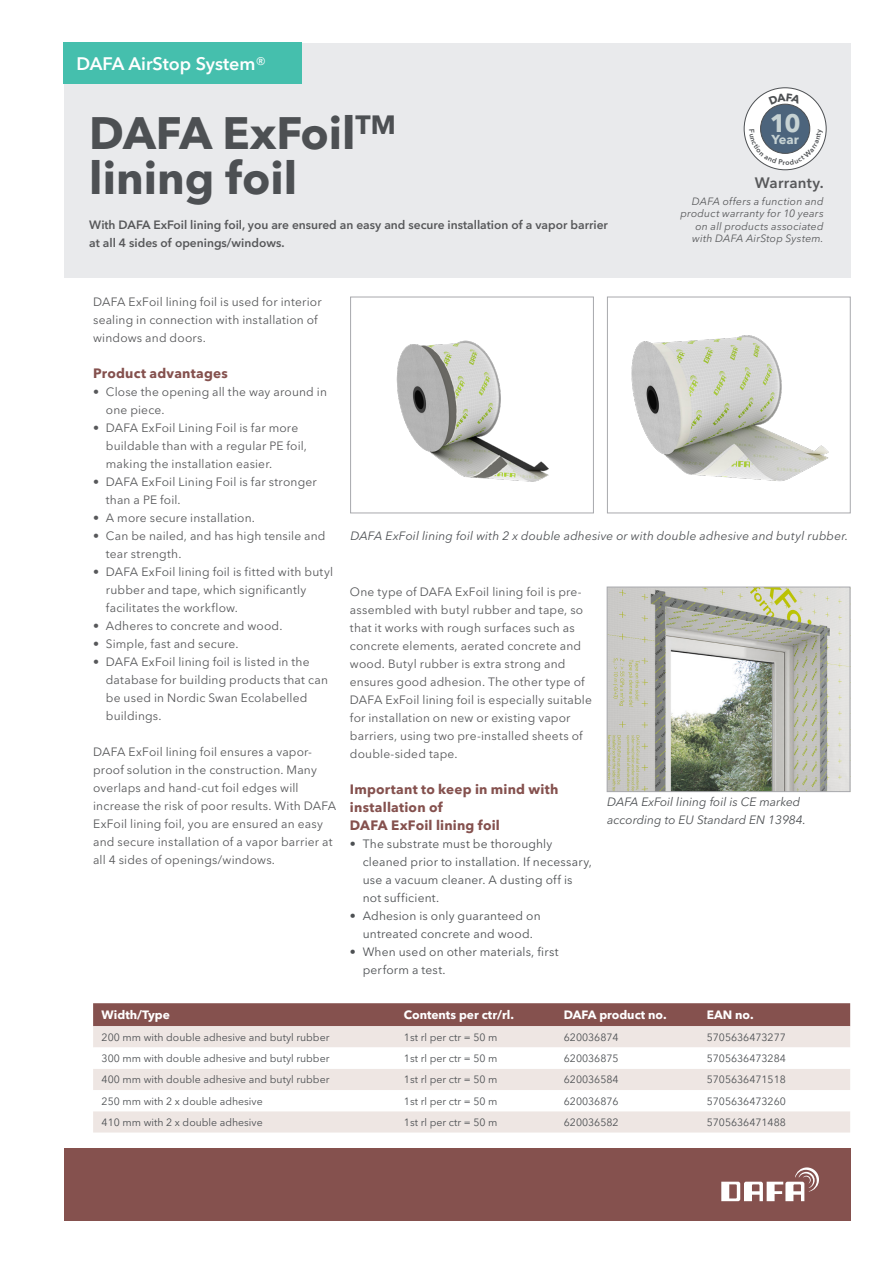
<style>
.page{position:relative;width:893px;height:1263px;background:#fff}
.page>*{position:absolute;margin:0;border:0;box-sizing:border-box;transform-origin:0 0}
.t1{font:700 45px "Avenir Next LT Pro";color:#4d5053}
.t2{font:700 25.05px "Avenir Next LT Pro";color:#c7d3d4}
.t3{font:600 18px "Avenir Next LT Pro";color:#fff}
.underrubrik{font:600 15px "Avenir Next LT Pro";letter-spacing:.01em;color:#57585a}
._2_Rubrik{font:700 13.5px/18px "Avenir Next LT Pro";letter-spacing:.015em;color:#85514e}
.t4{font:700 12.9px "Avenir Next LT Pro";color:#c7d3d4}
._2_Rubrik-2{font:12px/18px "Avenir Next LT Pro";letter-spacing:.015em;color:#57585a}
.t5{font:12px/18px "Avenir Next LT Pro";letter-spacing:.015em;color:#4d5053}
.Billedtekst{font:italic 12px/18px "Avenir Next LT Pro";letter-spacing:.005em;color:#4d5053}
._2_Rubrik-3{font:600 12px/18px "Avenir Next LT Pro";color:#57585a}
.t6{font:700 12px "Avenir Next LT Pro";color:#fff}
.Brødtekst{font:10.5px "Avenir Next LT Pro";color:#4d5053}
.underrubrik-2{font:italic 10.5px/12.6px "Avenir Next LT Pro";letter-spacing:.02em;color:#57585a;text-align:right}
.s1{font-weight:400}
</style>
<div class="page">
<div style="left:64px;top:43px;width:786px;height:234px;background:#e9eaec"></div>
<div style="left:64px;top:43px;width:238px;height:41px;background:#45bfad"></div>
<div style="left:64px;top:1148px;width:786px;height:72px;background:#85514e"></div>
<svg style="left:721px;top:1167px;width:98px;height:34px"></svg>
<img style="left:631px;top:335px;width:198px;height:146px">
<div style="left:607px;top:297px;width:243px;height:216px;border:1px solid #a8a9ad"></div>
<img style="left:396px;top:340px;width:153px;height:142px">
<div style="left:350px;top:297px;width:244px;height:216px;border:1px solid #a8a9ad"></div>
<img style="left:609px;top:589px;width:239px;height:201px">
<div style="left:607px;top:587px;width:243px;height:205px;border:1px solid #a8a9ad"></div>
<div style="left:93px;top:1003px;width:757px;height:23px;background:#85514e"></div>
<div style="left:93px;top:1026px;width:757px;height:106px;background:#eee6e3"></div>
<svg style="left:93px;top:1047px;width:757px;height:64px"></svg>
<div style="left:744px;top:88px;width:82px;height:82px;background:#fff;border-radius:50%"></div>
<div style="left:744px;top:87px;width:82px;height:83px;border:1px solid #4d5053;border-radius:50%"></div>
<div style="left:761px;top:104px;width:49px;height:49px;background:#4c647c;border-radius:50%"></div>
<div style="left:760px;top:104px;width:50px;height:50px;border:1px solid #4d5053;border-radius:50%"></div>
<svg style="left:749px;top:129px;width:74px;height:36px"></svg>
<p class="t3" style="left:77px;top:53px;width:191px">DAFA AirStop System<span class="s1">®</span></p>
<p class="t1" style="left:89px;top:106px;width:308px">DAFA ExFoil<sup>TM</sup></p>
<p class="t1" style="left:89px;top:151px;width:209px">lining foil</p>
<p class="_2_Rubrik-3" style="left:89px;top:216px;width:520px">With DAFA ExFoil lining foil, you are ensured an easy and secure installation of a vapor barrier at all 4 sides of openings/windows.</p>
<p class="t2" style="left:770px;top:108px;width:32px">10</p>
<p class="t4" style="left:771px;top:131px;width:29px">Year</p>
<p class="underrubrik" style="left:755px;top:173px;width:70px">Warranty.</p>
<p class="underrubrik-2" style="left:680px;top:195px;width:145px">DAFA offers a function and product warranty for 10 years on all products associated with DAFA AirStop System.</p>
<p class="_2_Rubrik-2" style="left:93px;top:293px;width:230px">DAFA ExFoil lining foil is used for interior sealing in connection with installation of windows and doors.</p>
<p class="_2_Rubrik" style="left:93px;top:364px;width:136px">Product advantages</p>
<p class="_2_Rubrik-2" style="left:106px;top:383px;width:223px;text-indent:-13px">• Close the opening all the way around in one piece.</p>
<p class="_2_Rubrik-2" style="left:106px;top:419px;width:203px;text-indent:-13px">• DAFA ExFoil Lining Foil is far more buildable than with a regular PE foil, making the installation easier.</p>
<p class="_2_Rubrik-2" style="left:106px;top:473px;width:212px;text-indent:-13px">• DAFA ExFoil Lining Foil is far stronger than a PE foil.</p>
<p class="_2_Rubrik-2" style="left:93px;top:509px;width:163px">• A more secure installation.</p>
<p class="_2_Rubrik-2" style="left:106px;top:527px;width:221px;text-indent:-13px">• Can be nailed, and has high tensile and tear strength.</p>
<p class="_2_Rubrik-2" style="left:106px;top:563px;width:229px;text-indent:-13px">• DAFA ExFoil lining foil is fitted with butyl rubber and tape, which significantly facilitates the workflow.</p>
<p class="_2_Rubrik-2" style="left:93px;top:617px;width:191px">• Adheres to concrete and wood.</p>
<p class="_2_Rubrik-2" style="left:93px;top:635px;width:147px">• Simple, fast and secure.</p>
<p class="_2_Rubrik-2" style="left:106px;top:653px;width:224px;text-indent:-13px">• DAFA ExFoil lining foil is listed in the database for building products that can be used in Nordic Swan Ecolabelled buildings.</p>
<p class="_2_Rubrik-2" style="left:93px;top:743px;width:245px">DAFA ExFoil lining foil ensures a vapor&shy;proof solution in the construction. Many overlaps and hand-cut foil edges will increase the risk of poor results. With DAFA ExFoil lining foil, you are ensured an easy and secure installation of a vapor barrier at all 4 sides of openings/windows.</p>
<p class="Billedtekst" style="left:350px;top:527px;width:499px">DAFA ExFoil lining foil with 2 x double adhesive or with double adhesive and butyl rubber.</p>
<p class="_2_Rubrik-2" style="left:350px;top:583px;width:243px">One type of DAFA ExFoil lining foil is pre&shy;assembled with butyl rubber and tape, so that it works with rough surfaces such as concrete elements, aerated concrete and wood. Butyl rubber is extra strong and ensures good adhesion. The other type of DAFA ExFoil lining foil is especially suitable for installation on new or existing vapor barriers, using two pre-installed sheets of double-sided tape.</p>
<p class="_2_Rubrik" style="left:350px;top:780px;width:210px">Important to keep in mind with installation of</p>
<p class="_2_Rubrik" style="left:350px;top:816px;width:151px">DAFA ExFoil lining foil</p>
<p class="t5" style="left:363px;top:835px;width:231px;text-indent:-13px">• The substrate must be thoroughly cleaned prior to installation. If necessary, use a vacuum cleaner. A dusting off is not sufficient.</p>
<p class="t5" style="left:350px;top:907px;width:192px;text-align:center">• Adhesion is only guaranteed on untreated concrete and wood.</p>
<p class="t5" style="left:363px;top:943px;width:198px;text-indent:-13px">• When used on other materials, first perform a test.</p>
<p class="Billedtekst" style="left:607px;top:793px;width:200px">DAFA ExFoil lining foil is CE marked according to EU Standard EN 13984.</p>
<p class="t6" style="left:102px;top:1008px;width:70px">Width/Type</p>
<p class="t6" style="left:404px;top:1008px;width:112px">Contents per ctr/rl.</p>
<p class="t6" style="left:564px;top:1008px;width:104px">DAFA product no.</p>
<p class="t6" style="left:707px;top:1008px;width:48px">EAN no.</p>
<p class="Brødtekst" style="left:102px;top:1031px;width:229px">200 mm with double adhesive and butyl rubber</p>
<p class="Brødtekst" style="left:404px;top:1031px;width:95px">1st rl per ctr = 50 m</p>
<p class="Brødtekst" style="left:564px;top:1031px;width:56px">620036874</p>
<p class="Brødtekst" style="left:707px;top:1031px;width:81px">5705636473277</p>
<p class="Brødtekst" style="left:102px;top:1052px;width:229px">300 mm with double adhesive and butyl rubber</p>
<p class="Brødtekst" style="left:404px;top:1052px;width:95px">1st rl per ctr = 50 m</p>
<p class="Brødtekst" style="left:564px;top:1052px;width:56px">620036875</p>
<p class="Brødtekst" style="left:707px;top:1052px;width:81px">5705636473284</p>
<p class="Brødtekst" style="left:102px;top:1073px;width:229px">400 mm with double adhesive and butyl rubber</p>
<p class="Brødtekst" style="left:404px;top:1073px;width:95px">1st rl per ctr = 50 m</p>
<p class="Brødtekst" style="left:564px;top:1073px;width:56px">620036584</p>
<p class="Brødtekst" style="left:707px;top:1073px;width:81px">5705636471518</p>
<p class="Brødtekst" style="left:102px;top:1095px;width:163px">250 mm with 2 x double adhesive</p>
<p class="Brødtekst" style="left:404px;top:1095px;width:95px">1st rl per ctr = 50 m</p>
<p class="Brødtekst" style="left:564px;top:1095px;width:56px">620036876</p>
<p class="Brødtekst" style="left:707px;top:1095px;width:81px">5705636473260</p>
<p class="Brødtekst" style="left:102px;top:1116px;width:163px">410 mm with 2 x double adhesive</p>
<p class="Brødtekst" style="left:404px;top:1116px;width:95px">1st rl per ctr = 50 m</p>
<p class="Brødtekst" style="left:564px;top:1116px;width:56px">620036582</p>
<p class="Brødtekst" style="left:707px;top:1116px;width:81px">5705636471488</p>
</div>
